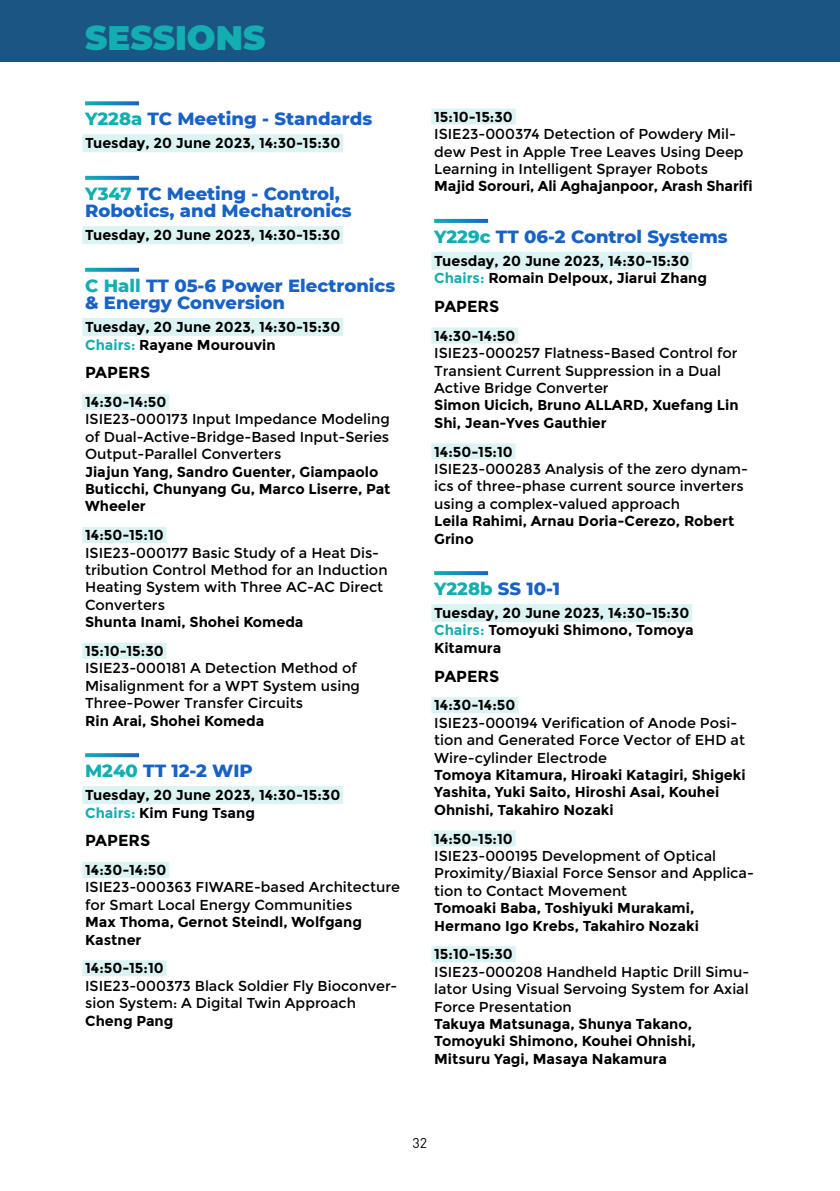
<style>
.page{position:relative;width:840px;height:1191px;background:#fff}
.page>*{position:absolute;margin:0;border:0;box-sizing:border-box;transform-origin:0 0}
.t1{font:900 34px "Montserrat";color:#13aeb2}
.t2{font:800 18px/17.4px "Montserrat";color:#1862c5}
.t3{font:700 16px "Montserrat";color:#000}
.t4{font:14.4px/17.4px "Montserrat";color:#000}
.t5{font:700 14.4px/17.4px "Montserrat";color:#000}
.t6{font:14px "Adihaus DIN";color:#000}
.s1{color:#13aeb2}
</style>
<div class="page">
<div style="left:0;top:0;width:839px;height:61px;background:#1b5583"></div>
<svg style="left:85px;top:101px;width:54px;height:4px"></svg>
<div style="left:82px;top:134px;width:261px;height:18px;background:#dcf3f4"></div>
<svg style="left:85px;top:176px;width:54px;height:4px"></svg>
<div style="left:82px;top:226px;width:261px;height:18px;background:#dcf3f4"></div>
<svg style="left:85px;top:268px;width:54px;height:4px"></svg>
<div style="left:82px;top:318px;width:261px;height:18px;background:#dcf3f4"></div>
<div style="left:82px;top:394px;width:87px;height:16px;background:#dcf3f4"></div>
<div style="left:82px;top:527px;width:84px;height:16px;background:#dcf3f4"></div>
<div style="left:82px;top:643px;width:84px;height:16px;background:#dcf3f4"></div>
<svg style="left:85px;top:753px;width:54px;height:4px"></svg>
<div style="left:82px;top:786px;width:261px;height:18px;background:#dcf3f4"></div>
<div style="left:82px;top:862px;width:87px;height:16px;background:#dcf3f4"></div>
<div style="left:82px;top:960px;width:84px;height:16px;background:#dcf3f4"></div>
<div style="left:431px;top:108px;width:84px;height:16px;background:#dcf3f4"></div>
<svg style="left:434px;top:219px;width:54px;height:4px"></svg>
<div style="left:431px;top:252px;width:260px;height:18px;background:#dcf3f4"></div>
<div style="left:431px;top:327px;width:87px;height:16px;background:#dcf3f4"></div>
<div style="left:431px;top:443px;width:84px;height:16px;background:#dcf3f4"></div>
<svg style="left:434px;top:571px;width:54px;height:4px"></svg>
<div style="left:431px;top:604px;width:260px;height:18px;background:#dcf3f4"></div>
<div style="left:431px;top:697px;width:87px;height:16px;background:#dcf3f4"></div>
<div style="left:431px;top:830px;width:84px;height:16px;background:#dcf3f4"></div>
<div style="left:431px;top:946px;width:84px;height:16px;background:#dcf3f4"></div>
<h1 class="t1" style="left:85px;top:12px;width:182px">SESSIONS</h1>
<p class="t2" style="left:85px;top:109px;width:288px"><span class="s1">Y228a</span> TC Meeting - Standards</p>
<p class="t5" style="left:85px;top:134px;width:256px">Tuesday, 20 June 2023, 14:30-15:30</p>
<p class="t2" style="left:85px;top:184px;width:268px"><span class="s1">Y347</span> TC Meeting - Control,<br>Robotics, and Mechatronics</p>
<p class="t5" style="left:85px;top:226px;width:256px">Tuesday, 20 June 2023, 14:30-15:30</p>
<p class="t2" style="left:85px;top:275px;width:311px"><span class="s1">C Hall</span> TT 05-6 Power Electronics &amp; Energy Conversion</p>
<p class="t5" style="left:85px;top:318px;width:256px">Tuesday, 20 June 2023, 14:30-15:30<br><span class="s1">Chairs:</span> Rayane Mourouvin</p>
<p class="t3" style="left:85px;top:363px;width:67px">PAPERS</p>
<p class="t5" style="left:85px;top:393px;width:83px">14:30-14:50</p>
<p class="t4" style="left:85px;top:411px;width:306px;text-align:justify">ISIE23-000173 Input Impedance Modeling of Dual-Active-Bridge-Based Input-Series Output-Parallel Converters</p>
<p class="t5" style="left:85px;top:463px;width:307px">Jiajun Yang, Sandro Guenter, Giampaolo<br>Buticchi, Chunyang Gu, Marco Liserre, Pat<br>Wheeler</p>
<p class="t5" style="left:85px;top:526px;width:80px">14:50-15:10</p>
<p class="t4" style="left:85px;top:544px;width:304px">ISIE23-000177 Basic Study of a Heat Dis&shy;tribution Control Method for an Induction Heating System with Three AC-AC Direct Converters</p>
<p class="t5" style="left:85px;top:608px;width:220px;line-height:28.8px">Shunta Inami, Shohei Komeda<br>15:10-15:30</p>
<p class="t4" style="left:85px;top:660px;width:276px">ISIE23-000181 A Detection Method of<br>Misalignment for a WPT System using<br>Three-Power Transfer Circuits</p>
<p class="t5" style="left:85px;top:712px;width:180px">Rin Arai, Shohei Komeda</p>
<p class="t2" style="left:85px;top:761px;width:169px"><span class="s1">M240</span> TT 12-2 WIP</p>
<p class="t5" style="left:85px;top:786px;width:256px">Tuesday, 20 June 2023, 14:30-15:30<br><span class="s1">Chairs:</span> Kim Fung Tsang</p>
<p class="t3" style="left:85px;top:831px;width:67px">PAPERS</p>
<p class="t5" style="left:85px;top:861px;width:83px">14:30-14:50</p>
<p class="t4" style="left:85px;top:878px;width:316px">ISIE23-000363 FIWARE-based Architecture for Smart Local Energy Communities</p>
<p class="t5" style="left:85px;top:913px;width:278px">Max Thoma, Gernot Steindl, Wolfgang<br>Kastner</p>
<p class="t5" style="left:85px;top:959px;width:80px">14:50-15:10</p>
<p class="t4" style="left:85px;top:977px;width:313px">ISIE23-000373 Black Soldier Fly Bioconver&shy;sion System: A Digital Twin Approach</p>
<p class="t5" style="left:85px;top:1012px;width:90px">Cheng Pang</p>
<p class="t5" style="left:434px;top:108px;width:80px">15:10-15:30</p>
<p class="t4" style="left:434px;top:125px;width:311px">ISIE23-000374 Detection of Powdery Mil&shy;dew Pest in Apple Tree Leaves Using Deep<br>Learning in Intelligent Sprayer Robots</p>
<p class="t5" style="left:434px;top:178px;width:320px">Majid Sorouri, Ali Aghajanpoor, Arash Sharifi</p>
<p class="t2" style="left:434px;top:227px;width:295px"><span class="s1">Y229c</span> TT 06-2 Control Systems</p>
<p class="t5" style="left:434px;top:252px;width:274px">Tuesday, 20 June 2023, 14:30-15:30<br><span class="s1">Chairs:</span> Romain Delpoux, Jiarui Zhang</p>
<p class="t3" style="left:434px;top:297px;width:67px">PAPERS</p>
<p class="t5" style="left:434px;top:327px;width:83px">14:30-14:50</p>
<p class="t4" style="left:434px;top:344px;width:305px">ISIE23-000257 Flatness-Based Control for<br>Transient Current Suppression in a Dual<br>Active Bridge Converter</p>
<p class="t5" style="left:434px;top:396px;width:306px">Simon Uicich, Bruno ALLARD, Xuefang Lin<br>Shi, Jean-Yves Gauthier</p>
<p class="t5" style="left:434px;top:443px;width:80px">14:50-15:10</p>
<p class="t4" style="left:434px;top:460px;width:315px">ISIE23-000283 Analysis of the zero dynam&shy;ics of three-phase current source inverters using a complex-valued approach</p>
<p class="t5" style="left:434px;top:512px;width:301px">Leila Rahimi, Arnau Doria-Cerezo, Robert<br>Grino</p>
<p class="t2" style="left:434px;top:579px;width:127px"><span class="s1">Y228b</span> SS 10-1</p>
<p class="t5" style="left:434px;top:604px;width:261px">Tuesday, 20 June 2023, 14:30-15:30<br><span class="s1">Chairs:</span> Tomoyuki Shimono, Tomoya<br>Kitamura</p>
<p class="t3" style="left:434px;top:666px;width:67px">PAPERS</p>
<p class="t5" style="left:434px;top:696px;width:83px">14:30-14:50</p>
<p class="t4" style="left:434px;top:714px;width:312px">ISIE23-000194 Verification of Anode Posi&shy;tion and Generated Force Vector of EHD at<br>Wire-cylinder Electrode</p>
<p class="t5" style="left:434px;top:766px;width:313px">Tomoya Kitamura, Hiroaki Katagiri, Shigeki<br>Yashita, Yuki Saito, Hiroshi Asai, Kouhei<br>Ohnishi, Takahiro Nozaki</p>
<p class="t5" style="left:434px;top:830px;width:80px">14:50-15:10</p>
<p class="t4" style="left:434px;top:847px;width:321px">ISIE23-000195 Development of Optical<br>Proximity/Biaxial Force Sensor and Applica&shy;tion to Contact Movement</p>
<p class="t5" style="left:434px;top:899px;width:266px">Tomoaki Baba, Toshiyuki Murakami,<br>Hermano Igo Krebs, Takahiro Nozaki</p>
<p class="t5" style="left:434px;top:945px;width:80px">15:10-15:30</p>
<p class="t4" style="left:434px;top:963px;width:316px;text-align:justify">ISIE23-000208 Handheld Haptic Drill Simu&shy;lator Using Visual Servoing System for Axial Force Presentation</p>
<p class="t5" style="left:434px;top:1015px;width:263px">Takuya Matsunaga, Shunya Takano,<br>Tomoyuki Shimono, Kouhei Ohnishi,<br>Mitsuru Yagi, Masaya Nakamura</p>
<p class="t6" style="left:412px;top:1132px;width:16px">32</p>
</div>
